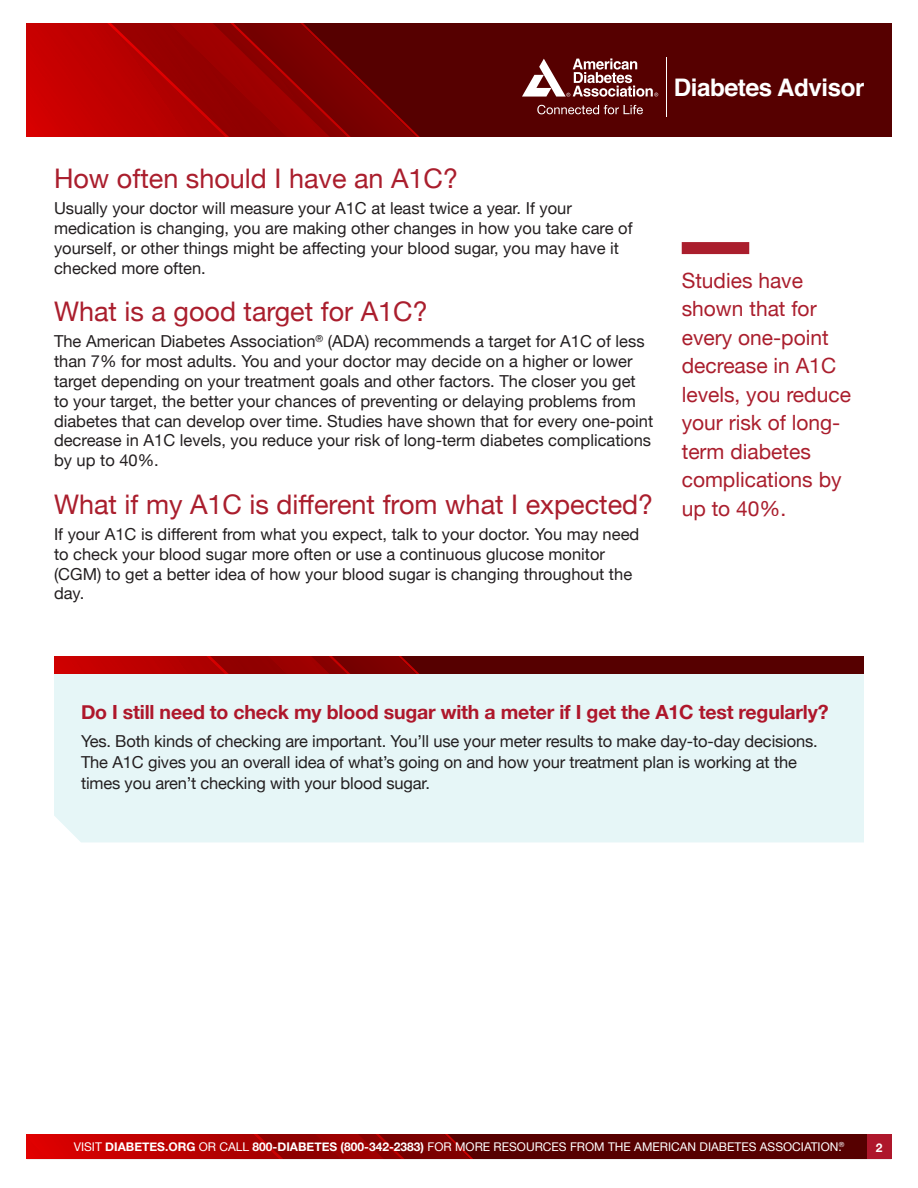
<style>
.page{position:relative;width:918px;height:1188px;background:#fff}
.page>*{position:absolute;margin:0;border:0;box-sizing:border-box;transform-origin:0 0}
.Subhead{font:27px "Helvetica Neue";color:#aa1e2d}
.t1{font:700 24.15px "Helvetica";letter-spacing:-.02em;color:#fff}
.Pull_quote{font:21px/28.5px "Helvetica Neue";color:#aa1e2d}
.Sidebar_Text_Bold_Re{font:700 19.5px "Helvetica Neue";letter-spacing:-.01em;color:#ae172b}
.Body_Text{font:16.5px/19.8px "Helvetica Neue";color:#231f20}
.Sidebar_Text{font:16.5px/21px "Helvetica Neue";letter-spacing:-.01em;color:#231f20}
.Body_Text-2{font:12px "Helvetica Neue";color:#fff}
.Subhead-2{font:700 12px "Helvetica Neue";color:#fff}
.s1{font-weight:700}
</style>
<div class="page">
<hr style="left:27px;top:1158px;width:864px;height:1px;background:#a8a9ad">
<svg style="left:27px;top:1134px;width:840px;height:24px;background:#810000"></svg>
<div style="left:867px;top:1134px;width:24px;height:24px;background:#ae172b"></div>
<svg style="left:27px;top:24px;width:283px;height:112px;background:#a90000"></svg>
<svg style="left:310px;top:24px;width:581px;height:112px;background:#5e0000"></svg>
<hr style="left:667px;top:57px;width:1px;height:59px;background:#fff">
<svg style="left:337px;top:24px;width:554px;height:73px;background:#5d0a0a"></svg>
<svg style="left:537px;top:105px;width:106px;height:9px"></svg>
<div style="left:54px;top:673px;width:810px;height:169px;background:#e6f6f7"></div>
<svg style="left:54px;top:657px;width:810px;height:16px;background:#780000"></svg>
<div style="left:682px;top:242px;width:67px;height:12px;background:#aa1e2d"></div>
<p class="t1" style="left:674px;top:68px;width:192px">Diabetes Advisor</p>
<p class="Subhead" style="left:54px;top:159px;width:406px">How often should I have an A1C?</p>
<p class="Body_Text" style="left:54px;top:199px;width:580px">Usually your doctor will measure your A1C at least twice a year. If your medication is changing, you are making other changes in how you take care of yourself, or other things might be affecting your blood sugar, you may have it checked more often.</p>
<p class="Subhead" style="left:54px;top:292px;width:375px">What is a good target for A1C?</p>
<p class="Body_Text" style="left:54px;top:333px;width:601px">The American Diabetes Association<sup>®</sup> (ADA) recommends a target for A1C of less than 7% for most adults. You and your doctor may decide on a higher or lower target depending on your treatment goals and other factors. The closer you get to your target, the better your chances of preventing or delaying problems from diabetes that can develop over time. Studies have shown that for every one-point decrease in A1C levels, you reduce your risk of long-term diabetes complications by up to 40%.</p>
<p class="Subhead" style="left:54px;top:484px;width:601px">What if my A1C is different from what I expected?</p>
<p class="Body_Text" style="left:54px;top:525px;width:587px">If your A1C is different from what you expect, talk to your doctor. You may need to check your blood sugar more often or use a continuous glucose monitor (CGM) to get a better idea of how your blood sugar is changing throughout the day.</p>
<p class="Pull_quote" style="left:682px;top:267px;width:171px">Studies have shown that for every one-point decrease in A1C levels, you reduce your risk of long&shy;term diabetes complications by up to 40%.</p>
<p class="Sidebar_Text_Bold_Re" style="left:81px;top:697px;width:749px">Do I still need to check my blood sugar with a meter if I get the A1C test regularly?</p>
<p class="Sidebar_Text" style="left:81px;top:732px;width:738px">Yes. Both kinds of checking are important. You’ll use your meter results to make day-to-day decisions.<br>The A1C gives you an overall idea of what’s going on and how your treatment plan is working at the times you aren’t checking with your blood sugar.</p>
<p class="Body_Text-2" style="left:74px;top:1138px;width:772px">VISIT <span class="s1">DIABETES.ORG</span> OR CALL <span class="s1">800-DIABETES (800-342-2383)</span> FOR MORE RESOURCES FROM THE AMERICAN DIABETES ASSOCIATION.<sup>®</sup></p>
<p class="Subhead-2" style="left:876px;top:1138px;width:8px">2</p>
</div>
